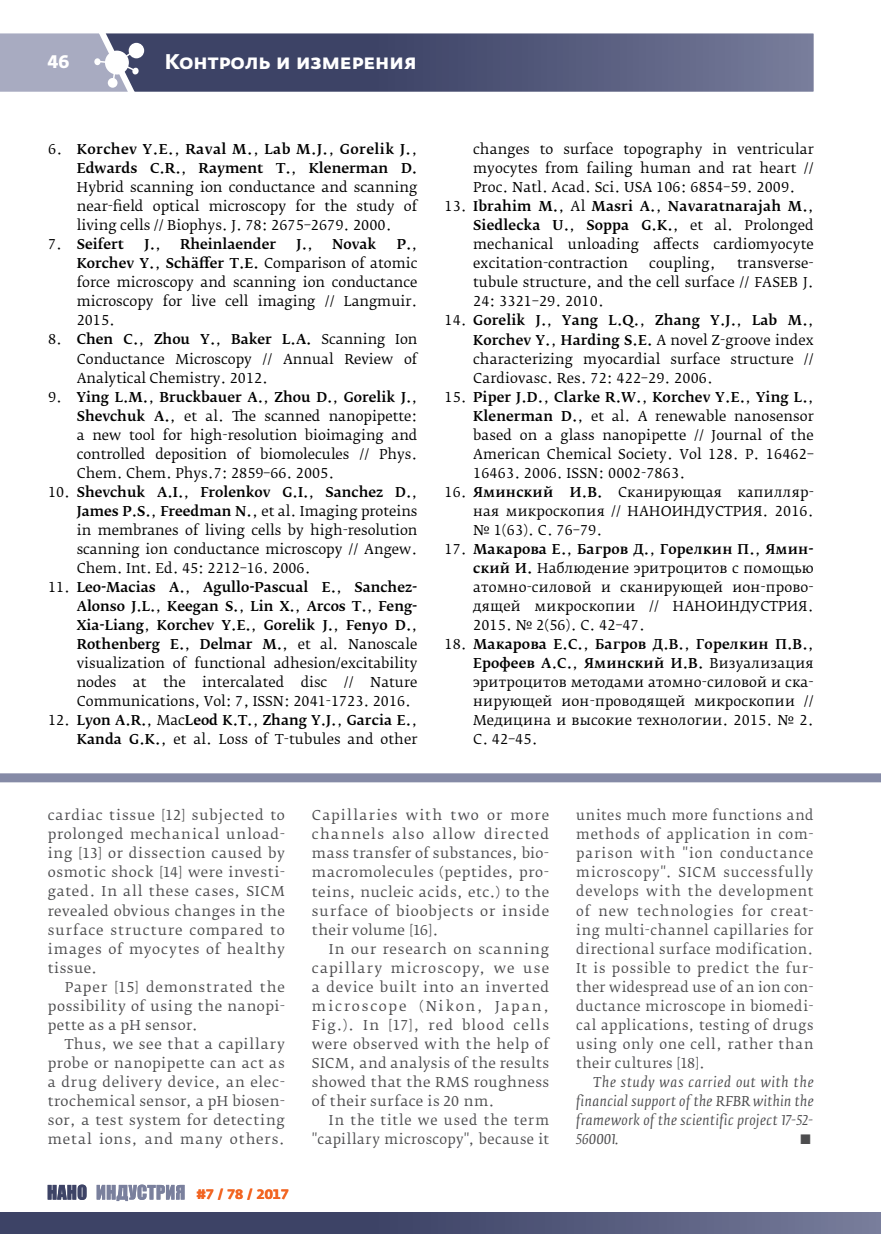
<style>
.page{position:relative;width:881px;height:1234px;background:#fff}
.page>*{position:absolute;margin:0;border:0;box-sizing:border-box;transform-origin:0 0}
.t1{font:700 21px "Fedra Sans Alt Pro";color:#fff}
.t2{font:700 18px "Fedra Sans Alt Pro";color:#fff}
.t3{font:13.5px/19px "Fedra Serif B Pro";letter-spacing:.01em;color:#000;text-align:justify}
.t4{font:13.5px/19px "Fedra Serif B Pro";letter-spacing:.05em;color:#4d4d4f;text-align:justify}
.t5{font:500 13.5px/19px "Fedra Serif B Pro";color:#000;text-align:right}
.t6{font:italic 13.5px/19px "Fedra Serif B Pro";letter-spacing:.035em;color:#4d4d4f;text-align:justify}
.t7{font:700 13.5px "Fedra Sans Alt Pro";color:#f26522}
.s1{font-weight:500}
.s2{font-weight:400}
</style>
<div class="page">
<div style="left:0;top:773px;width:880px;height:9px;background:#858aa6"></div>
<svg style="left:0;top:33px;width:813px;height:59px;background:#616685"></svg>
<div style="left:0;top:1211px;width:880px;height:22px;background:linear-gradient(to right,#2e3559,#6c7191)"></div>
<svg style="left:48px;top:1184px;width:38px;height:15px"></svg>
<svg style="left:97px;top:1184px;width:87px;height:16px"></svg>
<h2 class="t2" style="left:48px;top:50px;width:24px">46</h2>
<h1 class="t1" style="left:165px;top:48px;width:253px">Контроль и измерения</h1>
<p class="t3" style="left:77px;top:140px;width:342px;text-indent:-29px">6. <span class="s1">Korchev Y.E.</span>, <span class="s1">Raval M.</span>, <span class="s1">Lab M.J.</span>, <span class="s1">Gorelik J.</span>, <span class="s1">Edwards C.R.</span>, <span class="s1">Rayment T.</span>, <span class="s1">Klenerman D.<br></span>Hybrid scanning ion conductance and scanning near-field optical microscopy for the study of living cells // Biophys. J. 78: 2675–2679. 2000.</p>
<p class="t5" style="left:48px;top:235px;width:78px"><span class="s2">7.</span> Seifert</p>
<p class="t5" style="left:144px;top:235px;width:18px">J.<span class="s2">,</span></p>
<p class="t5" style="left:180px;top:235px;width:97px">Rheinlaender</p>
<p class="t5" style="left:296px;top:235px;width:18px">J.<span class="s2">,</span></p>
<p class="t5" style="left:332px;top:235px;width:46px">Novak</p>
<p class="t3" style="left:77px;top:235px;width:342px;text-indent:320px"><span class="s1">P.</span>, <span class="s1">Korchev Y.</span>, <span class="s1">Schäffer T.E.</span> Comparison of atomic force microscopy and scanning ion conductance microscopy for live cell imaging // Langmuir.<br>2015.</p>
<p class="t3" style="left:77px;top:330px;width:342px;text-indent:-29px">8. <span class="s1">Chen C.</span>, <span class="s1">Zhou Y.</span>, <span class="s1">Baker L.A.</span> Scanning Ion Conductance Microscopy // Annual Review of Analytical Chemistry. 2012.</p>
<p class="t3" style="left:77px;top:387px;width:342px;text-indent:-29px">9. <span class="s1">Ying L.M.</span>, <span class="s1">Bruckbauer A.</span>, <span class="s1">Zhou D.</span>, <span class="s1">Gorelik J.</span>, <span class="s1">Shevchuk A.</span>, et al. The scanned nanopipette: a new tool for high-resolution bioimaging and controlled deposition of biomolecules // Phys.<br>Chem. Chem. Phys.7: 2859–66. 2005.</p>
<p class="t3" style="left:77px;top:482px;width:342px;text-indent:-29px">10. <span class="s1">Shevchuk A.I.</span>, <span class="s1">Frolenkov G.I.</span>, <span class="s1">Sanchez D.</span>, <span class="s1">James P.S.</span>, <span class="s1">Freedman N.</span>, et al. Imaging proteins in membranes of living cells by high-resolution scanning ion conductance microscopy // Angew.<br>Chem. Int. Ed. 45: 2212–16. 2006.</p>
<p class="t3" style="left:77px;top:577px;width:342px;text-indent:-29px">11. <span class="s1">Leo-Macias A.</span>, <span class="s1">Agullo-Pascual E.</span>, <span class="s1">Sanchez-Alonso J.L.</span>, <span class="s1">Keegan S.</span>, <span class="s1">Lin X.</span>, <span class="s1">Arcos T.</span>, <span class="s1">Feng-Xia-Liang</span>, <span class="s1">Korchev Y.E.</span>, <span class="s1">Gorelik J.</span>, <span class="s1">Fenyo D.</span>, <span class="s1">Rothenberg E.</span>, <span class="s1">Delmar M.</span>, et al. Nanoscale visualization of functional adhesion/excitability nodes at the intercalated disc // Nature Communications, Vol: 7, ISSN: 2041-1723. 2016.</p>
<p class="t5" style="left:48px;top:710px;width:371px"><span class="s2">12.</span> Lyon A.R.<span class="s2">, Mac</span>Leod K.T.<span class="s2">,</span> Zhang Y.J.<span class="s2">,</span> Garcia E.<span class="s2">,<br></span>Kanda G.K.<span class="s2">, et al. Loss of T-tubules and other</span></p>
<p class="t3" style="left:473px;top:140px;width:342px">changes to surface topography in ventricular myocytes from failing human and rat heart // Proc. Natl. Acad. Sci. USA 106: 6854–59. 2009.</p>
<p class="t3" style="left:473px;top:197px;width:342px;text-indent:-29px">13. <span class="s1">Ibrahim M.</span>, Al <span class="s1">Masri A.</span>, <span class="s1">Navaratnarajah M.</span>, <span class="s1">Siedlecka U.</span>, <span class="s1">Soppa G.K.</span>, et al. Prolonged mechanical unloading affects cardiomyocyte excitation-contraction</p>
<p class="t3" style="left:649px;top:254px;width:68px">coupling,</p>
<p class="t3" style="left:473px;top:254px;width:342px;text-indent:264px">transverse&shy;tubule structure, and the cell surface // FASEB J.<br>24: 3321–29. 2010.</p>
<p class="t3" style="left:473px;top:311px;width:342px;text-indent:-29px">14. <span class="s1">Gorelik J.</span>, <span class="s1">Yang L.Q.</span>, <span class="s1">Zhang Y.J.</span>, <span class="s1">Lab M.</span>, <span class="s1">Korchev Y.</span>, <span class="s1">Harding S.E.</span> A novel Z-groove index characterizing myocardial surface structure // Cardiovasc. Res. 72: 422–29. 2006.</p>
<p class="t3" style="left:473px;top:387px;width:342px;text-indent:-29px">15. <span class="s1">Piper J.D.</span>, <span class="s1">Clarke R.W.</span>, <span class="s1">Korchev Y.E.</span>, <span class="s1">Ying L.</span>, <span class="s1">Klenerman D.</span>, et al. A renewable nanosensor based on a glass nanopipette // Journal of the American Chemical Society. Vol 128. P. 16462– 16463. 2006. ISSN: 0002-7863.</p>
<p class="t3" style="left:473px;top:482px;width:342px;text-indent:-29px">16. <span class="s1">Яминский И.В.</span> Сканирующая капилляр&shy;ная микроскопия // НАНОИНДУСТРИЯ. 2016. № 1(63). С. 76–79.</p>
<p class="t3" style="left:473px;top:539px;width:342px;text-indent:-29px">17. <span class="s1">Макарова Е.</span>, <span class="s1">Багров Д.</span>, <span class="s1">Горелкин П.</span>, <span class="s1">Ямин&shy;ский И.</span> Наблюдение эритроцитов с помощью атомно-силовой и сканирующей ион-прово&shy;дящей микроскопии // НАНОИНДУСТРИЯ.<br>2015. № 2(56). С. 42–47.</p>
<p class="t3" style="left:473px;top:634px;width:342px;text-indent:-29px">18. <span class="s1">Макарова Е.С.</span>, <span class="s1">Багров Д.В.</span>, <span class="s1">Горелкин П.В.</span>, <span class="s1">Ерофеев А.С.</span>, <span class="s1">Яминский И.В.</span> Визуализация эритроцитов методами атомно-силовой и ска&shy;нирующей ион-проводящей микроскопии // Медицина и высокие технологии. 2015. № 2.<br>С. 42–45.</p>
<p class="t4" style="left:48px;top:805px;width:239px">cardiac tissue [12] subjected to prolonged mechanical unload&shy;ing [13] or dissection caused by osmotic shock [14] were investi&shy;gated. In all these cases, SICM revealed obvious changes in the surface structure compared to images of myocytes of healthy tissue.</p>
<p class="t4" style="left:48px;top:977px;width:238px;text-indent:17px">Paper [15] demonstrated the possibility of using the nanopi&shy;pette as a pH sensor.</p>
<p class="t4" style="left:48px;top:1034px;width:238px;text-indent:17px">Thus, we see that a capillary probe or nanopipette can act as a drug delivery device, an elec&shy;trochemical sensor, a pH biosen&shy;sor, a test system for detecting metal ions, and many others.</p>
<p class="t7" style="left:197px;top:1185px;width:94px">#7 / 78 / 2017</p>
<p class="t4" style="left:312px;top:805px;width:239px">Capillaries with two or more channels also allow directed mass transfer of substances, bio&shy;macromolecules (peptides, pro&shy;teins, nucleic acids, etc.) to the surface of bioobjects or inside their volume [16].</p>
<p class="t4" style="left:312px;top:939px;width:239px;text-indent:17px">In our research on scanning capillary microscopy, we use a device built into an inverted microscope (Nikon, Japan, Fig.). In [17], red blood cells were observed with the help of SIСM, and analysis of the results showed that the RMS roughness of their surface is 20 nm.</p>
<p class="t4" style="left:312px;top:1110px;width:239px;text-align:right">In the title we used the term "capillary microscopy", because it</p>
<p class="t4" style="left:576px;top:805px;width:239px">unites much more functions and methods of application in com&shy;parison with "ion conductance microscopy". SIСM successfully develops with the development of new technologies for creat&shy;ing multi-channel capillaries for directional surface modification.<br>It is possible to predict the fur&shy;ther widespread use of an ion con&shy;ductance microscope in biomedi&shy;cal applications, testing of drugs using only one cell, rather than their cultures [18].</p>
<p class="t6" style="left:576px;top:1072px;width:239px;text-indent:17px">The study was carried out with the financial support of the RFBR within the framework of the scientific project 17-52- 560001.</p>
<p class="t4" style="left:799px;top:1129px;width:14px">■</p>
</div>
